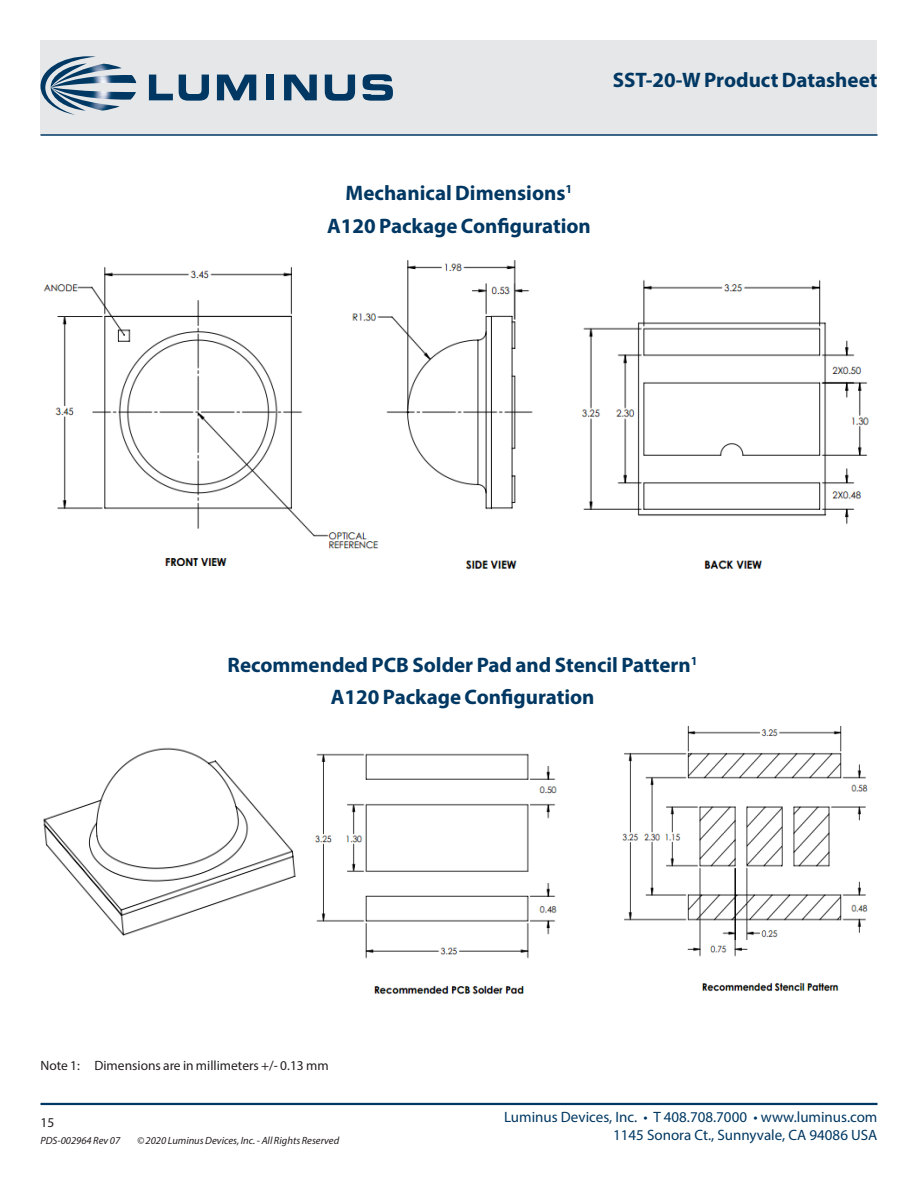
<style>
.page{position:relative;width:918px;height:1188px;background:#fff}
.page>*{position:absolute;margin:0;border:0;box-sizing:border-box;transform-origin:0 0}
.t1{font:700 21px/32.2px "Myriad Pro";color:#003863;text-align:center}
.t2{font:15px/18px "Myriad Pro";color:#003863;text-align:right}
.t3{font:13.5px "Myriad Pro";color:#231f20}
.t4{font:italic 10.5px "Myriad Pro";color:#231f20}
</style>
<div class="page">
<div style="left:40px;top:40px;width:838px;height:95px;background:#e6e7e9"></div>
<hr style="left:40px;top:1103px;width:838px;height:2px;background:#003863">
<hr style="left:40px;top:134px;width:838px;height:2px;background:#003863">
<svg style="left:40px;top:56px;width:96px;height:59px"></svg>
<svg style="left:149px;top:75px;width:24px;height:25px"></svg>
<svg style="left:179px;top:75px;width:30px;height:26px"></svg>
<svg style="left:217px;top:75px;width:39px;height:25px"></svg>
<div style="left:266px;top:75px;width:8px;height:25px;background:#003863"></div>
<svg style="left:284px;top:75px;width:33px;height:25px"></svg>
<svg style="left:325px;top:75px;width:30px;height:26px"></svg>
<svg style="left:363px;top:74px;width:30px;height:27px"></svg>
<img style="left:43px;top:260px;width:826px;height:310px">
<img style="left:43px;top:747px;width:253px;height:189px">
<img style="left:315px;top:753px;width:242px;height:242px">
<img style="left:622px;top:726px;width:246px;height:266px">
<p class="t1" style="left:613px;top:64px;width:266px">SST-20-W Product Datasheet</p>
<p class="t1" style="left:327px;top:177px;width:265px">Mechanical Dimensions<sup>1<br></sup>A120 Package Configuration</p>
<p class="t1" style="left:228px;top:648px;width:472px">Recommended PCB Solder Pad and Stencil Pattern<sup>1<br></sup>A120 Package Configuration</p>
<p class="t3" style="left:40px;top:1057px;width:290px">Note 1: Dimensions are in millimeters +/- 0.13 mm</p>
<p class="t3" style="left:40px;top:1115px;width:15px">15</p>
<p class="t4" style="left:40px;top:1134px;width:81px">PDS-002964 Rev 07</p>
<p class="t4" style="left:137px;top:1134px;width:204px">© 2020 Luminus Devices, Inc. - All Rights Reserved</p>
<p class="t2" style="left:504px;top:1108px;width:375px">Luminus Devices, Inc. • T 408.708.7000 • www.luminus.com<br>1145 Sonora Ct., Sunnyvale, CA 94086 USA</p>
</div>
